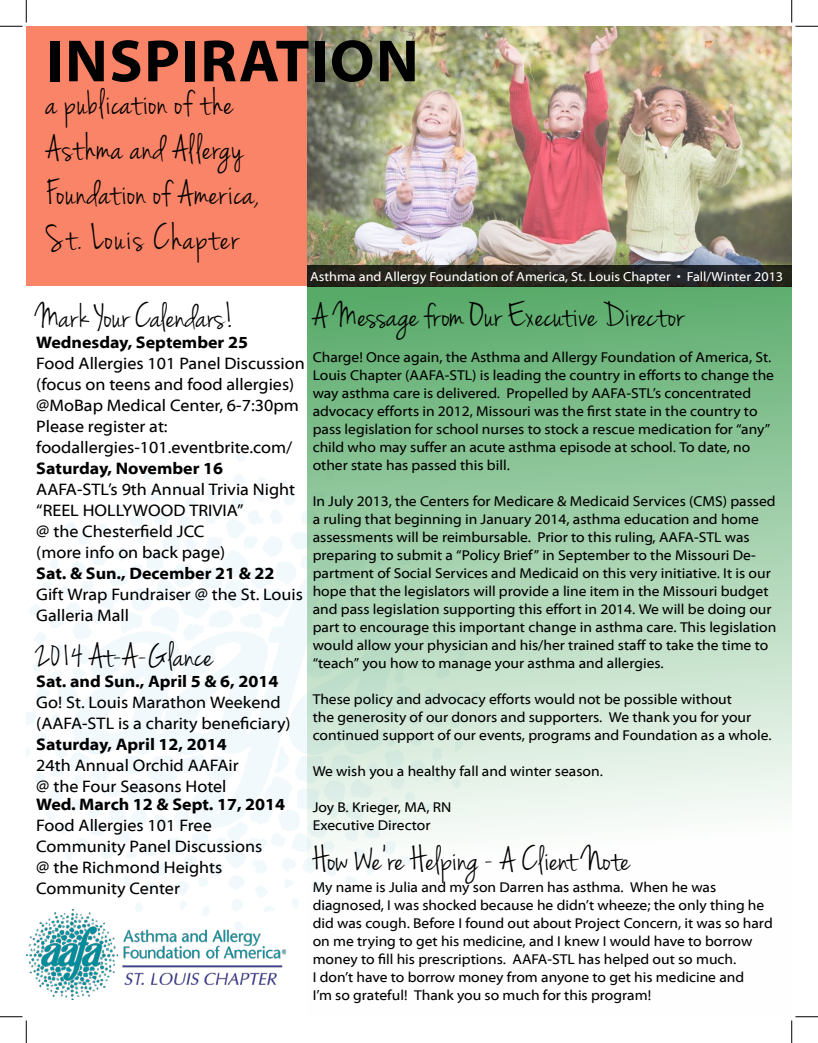
<style>
.page{position:relative;width:818px;height:1043px;background:#fff}
.page>*{position:absolute;margin:0;border:0;box-sizing:border-box;transform-origin:0 0}
.t1{font:700 60px "Myriad Web Pro";letter-spacing:.025em;color:#000}
.t2{font:37.5px/45px "Jenna Sue";letter-spacing:.025em;color:#000}
.t3{font:36px "Jenna Sue";color:#000;scale:1.04 1}
.t4{font:16.75px/21px "Myriad Web Pro";color:#000;scale:1.04 1}
.t5{font:700 16.75px "Myriad Web Pro";color:#000;scale:1.04 1}
.t6{font:14.38px/18px "Myriad Web Pro";color:#000;scale:1.04 1}
.t7{font:13.25px "Myriad Web Pro";color:#fff;scale:1.04 1}
</style>
<div class="page">
<svg style="left:307px;top:286px;width:484px;height:625px"></svg>
<div style="left:26px;top:26px;width:281px;height:260px;background:#fa8467"></div>
<img style="left:307px;top:26px;width:484px;height:239px">
<svg style="left:307px;top:265px;width:484px;height:21px;background:#23231e"></svg>
<img style="left:26px;top:909px;width:261px;height:90px">
<svg style="left:0;top:0;width:27px;height:27px"></svg>
<svg style="left:0;top:1016px;width:27px;height:26px"></svg>
<svg style="left:791px;top:0;width:27px;height:27px"></svg>
<svg style="left:791px;top:1016px;width:27px;height:26px"></svg>
<h1 class="t1" style="left:46px;top:28px;width:374px">INSPIRATION</h1>
<h2 class="t2" style="left:46px;top:82px;width:215px">a publication of the<br>Asthma and Allergy<br>Foundation of America,<br>St. Louis Chapter</h2>
<h3 class="t3" style="left:312px;top:294px;width:358px">A Message from Our Executive Director</h3>
<p class="t6" style="left:312px;top:348px;width:445px">Charge! Once again, the Asthma and Allergy Foundation of America, St.<br>Louis Chapter (AAFA-STL) is leading the country in efforts to change the way asthma care is delivered. Propelled by AAFA-STL’s concentrated advocacy efforts in 2012, Missouri was the first state in the country to pass legislation for school nurses to stock a rescue medication for “any” child who may suffer an acute asthma episode at school. To date, no other state has passed this bill.</p>
<p class="t6" style="left:312px;top:492px;width:447px">In July 2013, the Centers for Medicare &amp; Medicaid Services (CMS) passed a ruling that beginning in January 2014, asthma education and home assessments will be reimbursable. Prior to this ruling, AAFA-STL was preparing to submit a “Policy Brief” in September to the Missouri De&shy;partment of Social Services and Medicaid on this very initiative. It is our hope that the legislators will provide a line item in the Missouri budget and pass legislation supporting this effort in 2014. We will be doing our part to encourage this important change in asthma care. This legislation would allow your physician and his/her trained staff to take the time to “teach” you how to manage your asthma and allergies.</p>
<p class="t6" style="left:312px;top:690px;width:442px">These policy and advocacy efforts would not be possible without<br>the generosity of our donors and supporters. We thank you for your continued support of our events, programs and Foundation as a whole.</p>
<p class="t6" style="left:312px;top:762px;width:280px">We wish you a healthy fall and winter season.</p>
<p class="t6" style="left:312px;top:798px;width:135px">Joy B. Krieger, MA, RN<br>Executive Director</p>
<p class="t7" style="left:310px;top:269px;width:456px">Asthma and Allergy Foundation of America, St. Louis Chapter • Fall/Winter 2013</p>
<h3 class="t3" style="left:36px;top:295px;width:192px">Mark Your Calendars!</h3>
<p class="t5" style="left:36px;top:333px;width:205px">Wednesday, September 25</p>
<p class="t4" style="left:36px;top:353px;width:260px">Food Allergies 101 Panel Discussion (focus on teens and food allergies) @MoBap Medical Center, 6-7:30pm<br>Please register at: foodallergies-101.eventbrite.com/</p>
<p class="t5" style="left:36px;top:459px;width:181px">Saturday, November 16</p>
<p class="t4" style="left:36px;top:479px;width:250px">AAFA-STL’s 9th Annual Trivia Night “REEL HOLLYWOOD TRIVIA”<br>@ the Chesterfield JCC<br>(more info on back page)</p>
<p class="t5" style="left:36px;top:564px;width:230px">Sat. &amp; Sun., December 21 &amp; 22</p>
<p class="t4" style="left:36px;top:584px;width:258px">Gift Wrap Fundraiser @ the St. Louis<br>Galleria Mall</p>
<h3 class="t3" style="left:36px;top:634px;width:171px">2014 At-A-Glance</h3>
<p class="t5" style="left:36px;top:672px;width:234px">Sat. and Sun., April 5 &amp; 6, 2014</p>
<p class="t4" style="left:36px;top:692px;width:246px">Go! St. Louis Marathon Weekend (AAFA-STL is a charity beneficiary)</p>
<p class="t5" style="left:36px;top:735px;width:184px">Saturday, April 12, 2014</p>
<p class="t4" style="left:36px;top:755px;width:196px">24th Annual Orchid AAFAir @ the Four Seasons Hotel</p>
<p class="t5" style="left:36px;top:795px;width:241px">Wed. March 12 &amp; Sept. 17, 2014</p>
<p class="t4" style="left:36px;top:815px;width:219px">Food Allergies 101 Free<br>Community Panel Discussions @ the Richmond Heights<br>Community Center</p>
<h3 class="t3" style="left:312px;top:838px;width:307px">How We’re Helping - A Client Note</h3>
<p class="t6" style="left:312px;top:878px;width:444px">My name is Julia and my son Darren has asthma. When he was diagnosed, I was shocked because he didn’t wheeze; the only thing he did was cough. Before I found out about Project Concern, it was so hard on me trying to get his medicine, and I knew I would have to borrow money to fill his prescriptions. AAFA-STL has helped out so much.<br>I don’t have to borrow money from anyone to get his medicine and<br>I’m so grateful! Thank you so much for this program!</p>
</div>
